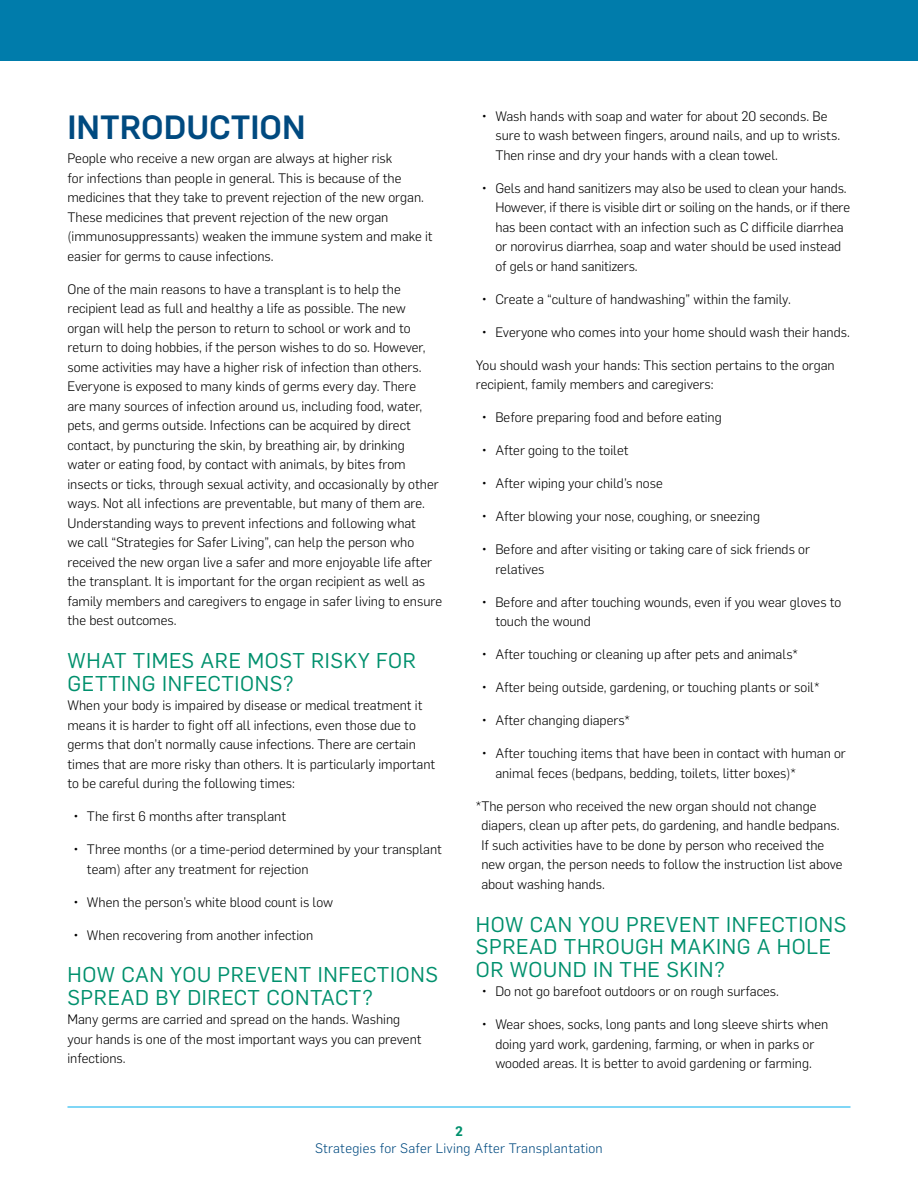
<style>
.page{position:relative;width:918px;height:1188px;background:#fff}
.page>*{position:absolute;margin:0;border:0;box-sizing:border-box;transform-origin:0 0}
.t1{font:500 33px "Flama";color:#004a80}
.t2{font:21px/22.5px "Flama";letter-spacing:.03em;color:#00906d}
.t3{font:300 13.5px/19.5px "Flama";color:#000}
.t4{font:300 13.5px "Flama";letter-spacing:.02em;color:#004a80}
.t5{font:600 13.5px "Flama";color:#00906d}
</style>
<div class="page">
<hr style="left:68px;top:1107px;width:782px;height:1px;background:#00aeef">
<div style="left:0;top:0;width:918px;height:60px;background:#007cab"></div>
<h1 class="t1" style="left:68px;top:104px;width:240px">INTRODUCTION</h1>
<p class="t3" style="left:68px;top:148px;width:367px">People who receive a new organ are always at higher risk<br>for infections than people in general. This is because of the medicines that they take to prevent rejection of the new organ.<br>These medicines that prevent rejection of the new organ (immunosuppressants) weaken the immune system and make it easier for germs to cause infections.</p>
<p class="t3" style="left:68px;top:279px;width:376px">One of the main reasons to have a transplant is to help the recipient lead as full and healthy a life as possible. The new<br>organ will help the person to return to school or work and to return to doing hobbies, if the person wishes to do so. However, some activities may have a higher risk of infection than others.<br>Everyone is exposed to many kinds of germs every day. There<br>are many sources of infection around us, including food, water, pets, and germs outside. Infections can be acquired by direct contact, by puncturing the skin, by breathing air, by drinking<br>water or eating food, by contact with animals, by bites from insects or ticks, through sexual activity, and occasionally by other ways. Not all infections are preventable, but many of them are.<br>Understanding ways to prevent infections and following what<br>we call “Strategies for Safer Living”, can help the person who received the new organ live a safer and more enjoyable life after the transplant. It is important for the organ recipient as well as family members and caregivers to engage in safer living to ensure the best outcomes.</p>
<h2 class="t2" style="left:68px;top:648px;width:350px">WHAT TIMES ARE MOST RISKY FOR<br>GETTING INFECTIONS?</h2>
<p class="t3" style="left:68px;top:695px;width:369px">When your body is impaired by disease or medical treatment it means it is harder to fight off all infections, even those due to germs that don’t normally cause infections. There are certain times that are more risky than others. It is particularly important to be careful during the following times:</p>
<p class="t3" style="left:73px;top:806px;width:214px">• The first 6 months after transplant</p>
<p class="t3" style="left:87px;top:839px;width:357px;text-indent:-14px">• Three months (or a time-period determined by your transplant team) after any treatment for rejection</p>
<p class="t3" style="left:73px;top:891px;width:261px">• When the person’s white blood count is low</p>
<p class="t3" style="left:73px;top:924px;width:241px">• When recovering from another infection</p>
<h2 class="t2" style="left:68px;top:962px;width:372px">HOW CAN YOU PREVENT INFECTIONS<br>SPREAD BY DIRECT CONTACT?</h2>
<p class="t3" style="left:68px;top:1009px;width:356px">Many germs are carried and spread on the hands. Washing your hands is one of the most important ways you can prevent infections.</p>
<p class="t3" style="left:495px;top:106px;width:346px;text-indent:-14px">• Wash hands with soap and water for about 20 seconds. Be sure to wash between fingers, around nails, and up to wrists.<br>Then rinse and dry your hands with a clean towel.</p>
<p class="t3" style="left:495px;top:178px;width:356px;text-indent:-14px">• Gels and hand sanitizers may also be used to clean your hands.<br>However, if there is visible dirt or soiling on the hands, or if there has been contact with an infection such as C difficile diarrhea or norovirus diarrhea, soap and water should be used instead of gels or hand sanitizers.</p>
<p class="t3" style="left:482px;top:288px;width:310px">• Create a “culture of handwashing” within the family.</p>
<p class="t3" style="left:482px;top:321px;width:370px">• Everyone who comes into your home should wash their hands.</p>
<p class="t3" style="left:476px;top:354px;width:360px">You should wash your hands: This section pertains to the organ recipient, family members and caregivers:</p>
<p class="t3" style="left:482px;top:407px;width:241px">• Before preparing food and before eating</p>
<p class="t3" style="left:482px;top:440px;width:148px">• After going to the toilet</p>
<p class="t3" style="left:482px;top:473px;width:182px">• After wiping your child’s nose</p>
<p class="t3" style="left:482px;top:506px;width:280px">• After blowing your nose, coughing, or sneezing</p>
<p class="t3" style="left:495px;top:539px;width:316px;text-indent:-14px">• Before and after visiting or taking care of sick friends or relatives</p>
<p class="t3" style="left:495px;top:591px;width:348px;text-indent:-14px">• Before and after touching wounds, even if you wear gloves to touch the wound</p>
<p class="t3" style="left:482px;top:644px;width:318px">• After touching or cleaning up after pets and animals*</p>
<p class="t3" style="left:482px;top:677px;width:339px">• After being outside, gardening, or touching plants or soil*</p>
<p class="t3" style="left:482px;top:710px;width:150px">• After changing diapers*</p>
<p class="t3" style="left:495px;top:743px;width:352px;text-indent:-14px">• After touching items that have been in contact with human or animal feces (bedpans, bedding, toilets, litter boxes)*</p>
<p class="t3" style="left:481px;top:795px;width:363px;text-indent:-6px">*The person who received the new organ should not change diapers, clean up after pets, do gardening, and handle bedpans.<br>If such activities have to be done by person who received the new organ, the person needs to follow the instruction list above about washing hands.</p>
<h2 class="t2" style="left:476px;top:912px;width:372px">HOW CAN YOU PREVENT INFECTIONS<br>SPREAD THROUGH MAKING A HOLE<br>OR WOUND IN THE SKIN?</h2>
<p class="t3" style="left:482px;top:981px;width:299px">• Do not go barefoot outdoors or on rough surfaces.</p>
<p class="t3" style="left:482px;top:1014px;width:348px;text-align:center">• Wear shoes, socks, long pants and long sleeve shirts when doing yard work, gardening, farming, or when in parks or wooded areas. It is better to avoid gardening or farming.</p>
<p class="t5" style="left:455px;top:1122px;width:9px">2</p>
<p class="t4" style="left:315px;top:1139px;width:289px">Strategies for Safer Living After Transplantation</p>
</div>
